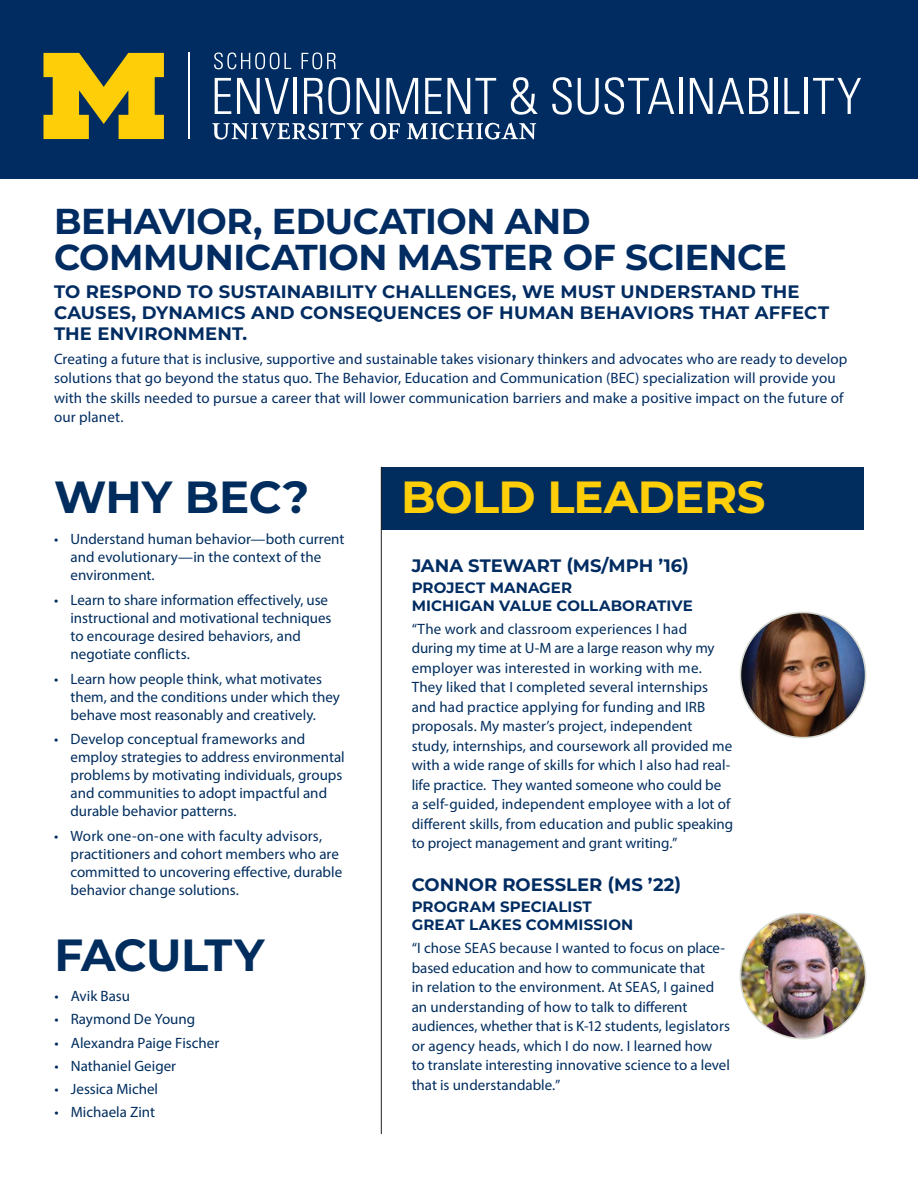
<style>
.page{position:relative;width:918px;height:1188px;background:#fff}
.page>*{position:absolute;margin:0;border:0;box-sizing:border-box;transform-origin:0 0}
.heading_3_blue{font:700 45px "Montserrat";letter-spacing:-.015em;color:#002d5e}
.BodyText{font:700 45px "Montserrat";letter-spacing:-.015em;color:#fece08}
.Title_-_Blue{font:700 36px/36px "Montserrat";letter-spacing:-.015em;color:#002c62}
.Sub_sub_blue{font:700 18px/21px "Montserrat";letter-spacing:.01em;color:#002c62}
.BodyText-2{font:15px/19.5px "Myriad Pro";color:#002d5e}
.BodyText-3{font:15px/19.5px "Myriad Pro";letter-spacing:.005em;color:#002c62}
.Alumni_title{font:700 15px/18px "Montserrat";letter-spacing:.01em;color:#002c62}
</style>
<div class="page">
<div style="left:381px;top:467px;width:483px;height:62px;background:#002d5e"></div>
<div style="left:0;top:0;width:918px;height:179px;background:#002c62"></div>
<svg style="left:214px;top:52px;width:77px;height:17px"></svg>
<svg style="left:302px;top:52px;width:34px;height:17px"></svg>
<svg style="left:215px;top:78px;width:16px;height:36px"></svg>
<svg style="left:237px;top:78px;width:52px;height:36px"></svg>
<hr style="left:294px;top:78px;width:3px;height:36px;background:#fff">
<svg style="left:304px;top:77px;width:46px;height:38px"></svg>
<svg style="left:357px;top:78px;width:22px;height:36px"></svg>
<svg style="left:386px;top:78px;width:32px;height:36px"></svg>
<svg style="left:425px;top:78px;width:71px;height:36px"></svg>
<svg style="left:511px;top:77px;width:27px;height:38px"></svg>
<svg style="left:552px;top:77px;width:20px;height:38px"></svg>
<svg style="left:578px;top:77px;width:96px;height:38px"></svg>
<hr style="left:679px;top:78px;width:4px;height:36px;background:#fff">
<svg style="left:690px;top:78px;width:78px;height:36px"></svg>
<hr style="left:774px;top:78px;width:3px;height:36px;background:#fff">
<svg style="left:784px;top:78px;width:15px;height:36px"></svg>
<hr style="left:805px;top:78px;width:3px;height:36px;background:#fff">
<svg style="left:813px;top:78px;width:48px;height:36px"></svg>
<hr style="left:188px;top:53px;width:2px;height:86px;background:#fff">
<svg style="left:212px;top:123px;width:324px;height:17px"></svg>
<svg style="left:43px;top:53px;width:121px;height:86px"></svg>
<hr style="left:381px;top:467px;width:1px;height:667px;background:#231f20">
<img style="left:740px;top:612px;width:126px;height:126px;border-radius:63px">
<div style="left:740px;top:612px;width:126px;height:126px;border:2px solid #d6d9d0;border-radius:50%"></div>
<img style="left:740px;top:914px;width:126px;height:125px;border-radius:63px">
<div style="left:740px;top:913px;width:126px;height:126px;border:2px solid #d6d9d0;border-radius:50%"></div>
<p class="Title_-_Blue" style="left:54px;top:201px;width:735px">BEHAVIOR, EDUCATION AND<br>COMMUNICATION MASTER OF SCIENCE</p>
<p class="Sub_sub_blue" style="left:54px;top:280px;width:777px">TO RESPOND TO SUSTAINABILITY CHALLENGES, WE MUST UNDERSTAND THE<br>CAUSES, DYNAMICS AND CONSEQUENCES OF HUMAN BEHAVIORS THAT AFFECT<br>THE ENVIRONMENT.</p>
<p class="BodyText-3" style="left:54px;top:349px;width:795px">Creating a future that is inclusive, supportive and sustainable takes visionary thinkers and advocates who are ready to develop solutions that go beyond the status quo. The Behavior, Education and Communication (BEC) specialization will provide you with the skills needed to pursue a career that will lower communication barriers and make a positive impact on the future of our planet.</p>
<p class="heading_3_blue" style="left:54px;top:464px;width:257px">WHY BEC?</p>
<p class="BodyText-2" style="left:70px;top:530px;width:275px;line-height:18px;text-indent:-16px">• Understand human behavior—both current and evolutionary—in the context of the environment.</p>
<p class="BodyText-2" style="left:70px;top:591px;width:262px;line-height:18px;text-indent:-16px">• Learn to share information effectively, use instructional and motivational techniques to encourage desired behaviors, and negotiate conflicts.</p>
<p class="BodyText-2" style="left:70px;top:669px;width:271px;line-height:18px;text-indent:-16px">• Learn how people think, what motivates them, and the conditions under which they behave most reasonably and creatively.</p>
<p class="BodyText-2" style="left:70px;top:730px;width:276px;line-height:18px;text-indent:-16px">• Develop conceptual frameworks and employ strategies to address environmental problems by motivating individuals, groups and communities to adopt impactful and durable behavior patterns.</p>
<p class="BodyText-2" style="left:70px;top:827px;width:273px;line-height:18px;text-indent:-16px">• Work one-on-one with faculty advisors, practitioners and cohort members who are committed to uncovering effective, durable behavior change solutions.</p>
<p class="heading_3_blue" style="left:54px;top:923px;width:212px">FACULTY</p>
<p class="BodyText-2" style="left:54px;top:986px;width:77px">• Avik Basu</p>
<p class="BodyText-2" style="left:54px;top:1009px;width:142px">• Raymond De Young</p>
<p class="BodyText-2" style="left:54px;top:1033px;width:166px">• Alexandra Paige Fischer</p>
<p class="BodyText-2" style="left:54px;top:1056px;width:123px">• Nathaniel Geiger</p>
<p class="BodyText-2" style="left:54px;top:1079px;width:105px">• Jessica Michel</p>
<p class="BodyText-2" style="left:54px;top:1102px;width:102px">• Michaela Zint</p>
<p class="BodyText" style="left:401px;top:465px;width:366px">BOLD LEADERS</p>
<p class="Sub_sub_blue" style="left:412px;top:554px;width:279px">JANA STEWART (MS/MPH ’16)</p>
<p class="Alumni_title" style="left:412px;top:578px;width:283px">PROJECT MANAGER<br>MICHIGAN VALUE COLLABORATIVE</p>
<p class="BodyText-2" style="left:412px;top:619px;width:323px">“The work and classroom experiences I had<br>during my time at U-M are a large reason why my employer was interested in working with me.<br>They liked that I completed several internships and had practice applying for funding and IRB proposals. My master’s project, independent study, internships, and coursework all provided me with a wide range of skills for which I also had real&shy;life practice. They wanted someone who could be<br>a self-guided, independent employee with a lot of different skills, from education and public speaking to project management and grant writing.”</p>
<p class="Sub_sub_blue" style="left:412px;top:873px;width:271px">CONNOR ROESSLER (MS ’22)</p>
<p class="Alumni_title" style="left:412px;top:897px;width:223px">PROGRAM SPECIALIST<br>GREAT LAKES COMMISSION</p>
<p class="BodyText-2" style="left:412px;top:938px;width:320px">“I chose SEAS because I wanted to focus on place&shy;based education and how to communicate that<br>in relation to the environment. At SEAS, I gained an understanding of how to talk to different audiences, whether that is K-12 students, legislators or agency heads, which I do now. I learned how<br>to translate interesting innovative science to a level that is understandable.”</p>
</div>
